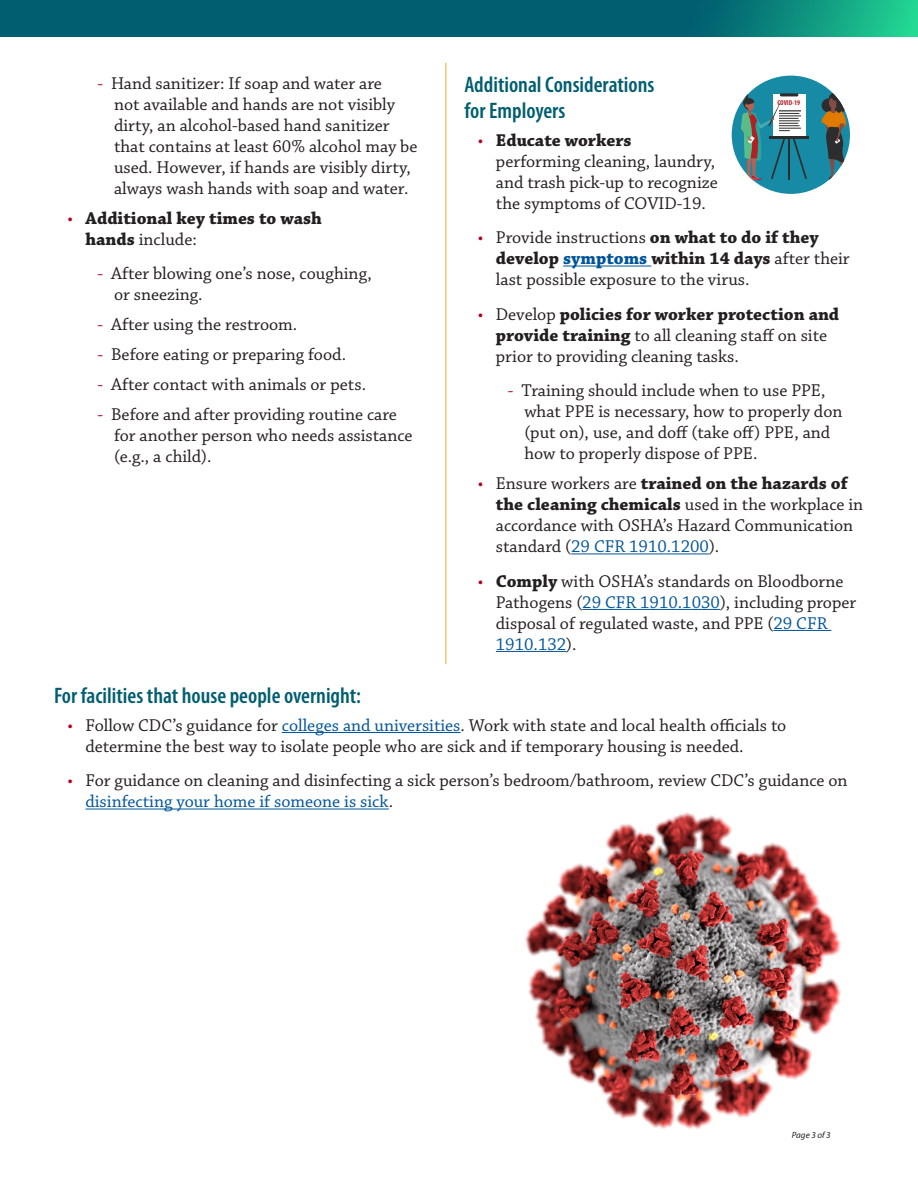
<style>
.page{position:relative;width:918px;height:1188px;background:#fff}
.page>*{position:absolute;margin:0;border:0;box-sizing:border-box;transform-origin:0 0}
.H2_headers__with_mai{font:600 condensed 22.5px/25.5px "Myriad Pro";color:#005e70}
.L2_chapparal_list_bu{font:18px/21px "Chaparral Pro";color:#231f20}
.t1{font:700 18px/21px "Chaparral Pro";color:#231f20}
.t2{font:italic 9px "Myriad Pro";color:#231f20}
.t3{font:700 condensed 7.2px "Myriad Pro";color:#b02126}
.s1{color:#b3001e}
.s2{font-weight:400;color:#b3001e}
.s3{font-weight:400}
.s4{font-weight:700}
.s5{font-weight:700;color:#005499}
.s6{color:#005499}
</style>
<div class="page">
<svg style="left:0;top:0;width:918px;height:37px;background:#036b73"></svg>
<hr style="left:563px;top:266px;width:88px;height:1px;background:#005499">
<hr style="left:571px;top:553px;width:138px;height:1px;background:#005499">
<hr style="left:582px;top:609px;width:138px;height:1px;background:#005499">
<hr style="left:773px;top:630px;width:58px;height:1px;background:#005499">
<hr style="left:496px;top:651px;width:70px;height:1px;background:#005499">
<hr style="left:282px;top:732px;width:179px;height:1px;background:#005499">
<hr style="left:86px;top:809px;width:303px;height:1px;background:#005499">
<div style="left:732px;top:76px;width:118px;height:118px;background:#178ba5;border-radius:50%"></div>
<hr style="left:769px;top:136px;width:40px;height:2px;background:#2d2d2d">
<svg style="left:821px;top:97px;width:26px;height:85px"></svg>
<svg style="left:741px;top:93px;width:66px;height:88px"></svg>
<hr style="left:446px;top:63px;width:1px;height:601px;background:#fbab18">
<img style="left:525px;top:812px;width:316px;height:317px">
<p class="L2_chapparal_list_bu" style="left:114px;top:73px;width:305px;text-indent:-16px"><span class="s1">-</span> Hand sanitizer: If soap and water are<br>not available and hands are not visibly dirty, an alcohol-based hand sanitizer that contains at least 60% alcohol may be used. However, if hands are visibly dirty, always wash hands with soap and water.</p>
<p class="t1" style="left:86px;top:208px;width:238px;text-indent:-18px"><span class="s2">•</span> Additional key times to wash hands <span class="s3">include:</span></p>
<p class="L2_chapparal_list_bu" style="left:114px;top:264px;width:260px;text-indent:-16px"><span class="s1">-</span> After blowing one’s nose, coughing, or sneezing.</p>
<p class="L2_chapparal_list_bu" style="left:98px;top:315px;width:201px"><span class="s1">-</span> After using the restroom.</p>
<p class="L2_chapparal_list_bu" style="left:98px;top:345px;width:250px"><span class="s1">-</span> Before eating or preparing food.</p>
<p class="L2_chapparal_list_bu" style="left:98px;top:375px;width:270px"><span class="s1">-</span> After contact with animals or pets.</p>
<p class="L2_chapparal_list_bu" style="left:114px;top:404px;width:300px;text-indent:-16px"><span class="s1">-</span> Before and after providing routine care for another person who needs assistance (e.g., a child).</p>
<h2 class="H2_headers__with_mai" style="left:464px;top:72px;width:191px">Additional Considerations for Employers</h2>
<p class="L2_chapparal_list_bu" style="left:496px;top:130px;width:223px;text-indent:-18px"><span class="s1">•</span> <span class="s4">Educate workers </span>performing cleaning, laundry, and trash pick-up to recognize the symptoms of COVID-19.</p>
<p class="L2_chapparal_list_bu" style="left:496px;top:228px;width:355px;text-indent:-18px"><span class="s1">•</span> Provide instructions <span class="s4">on what to do if they develop</span> <span class="s5">symptoms</span> <span class="s4">within 14 days</span> after their last possible exposure to the virus.</p>
<p class="L2_chapparal_list_bu" style="left:496px;top:304px;width:345px;text-indent:-18px"><span class="s1">•</span> Develop <span class="s4">policies for worker protection and provide training</span> to all cleaning staff on site prior to providing cleaning tasks.</p>
<p class="L2_chapparal_list_bu" style="left:524px;top:381px;width:320px;text-indent:-16px"><span class="s1">-</span> Training should include when to use PPE, what PPE is necessary, how to properly don (put on), use, and doff (take off) PPE, and how to properly dispose of PPE.</p>
<p class="L2_chapparal_list_bu" style="left:496px;top:474px;width:369px;text-indent:-18px"><span class="s1">•</span> Ensure workers are <span class="s4">trained on the hazards of the cleaning chemicals</span> used in the workplace in accordance with OSHA’s Hazard Communication standard (<span class="s6">29 CFR 1910.1200</span>).</p>
<p class="L2_chapparal_list_bu" style="left:496px;top:571px;width:362px;text-indent:-18px"><span class="s1">•</span> <span class="s4">Comply</span> with OSHA’s standards on Bloodborne Pathogens (<span class="s6">29 CFR 1910.1030</span>), including proper disposal of regulated waste, and PPE (<span class="s6">29 CFR 1910.132</span>).</p>
<p class="t3" style="left:778px;top:99px;width:24px">COVID-19</p>
<h2 class="H2_headers__with_mai" style="left:54px;top:682px;width:309px">For facilities that house people overnight:</h2>
<p class="L2_chapparal_list_bu" style="left:86px;top:715px;width:702px;text-indent:-18px"><span class="s1">•</span> Follow CDC’s guidance for <span class="s6">colleges and universities</span>. Work with state and local health officials to determine the best way to isolate people who are sick and if temporary housing is needed.</p>
<p class="L2_chapparal_list_bu" style="left:86px;top:771px;width:764px;text-indent:-18px"><span class="s1">•</span> For guidance on cleaning and disinfecting a sick person’s bedroom/bathroom, review CDC’s guidance on <span class="s6">disinfecting your home if someone is sick</span>.</p>
<p class="t2" style="left:792px;top:1129px;width:40px">Page 3 of 3</p>
</div>
